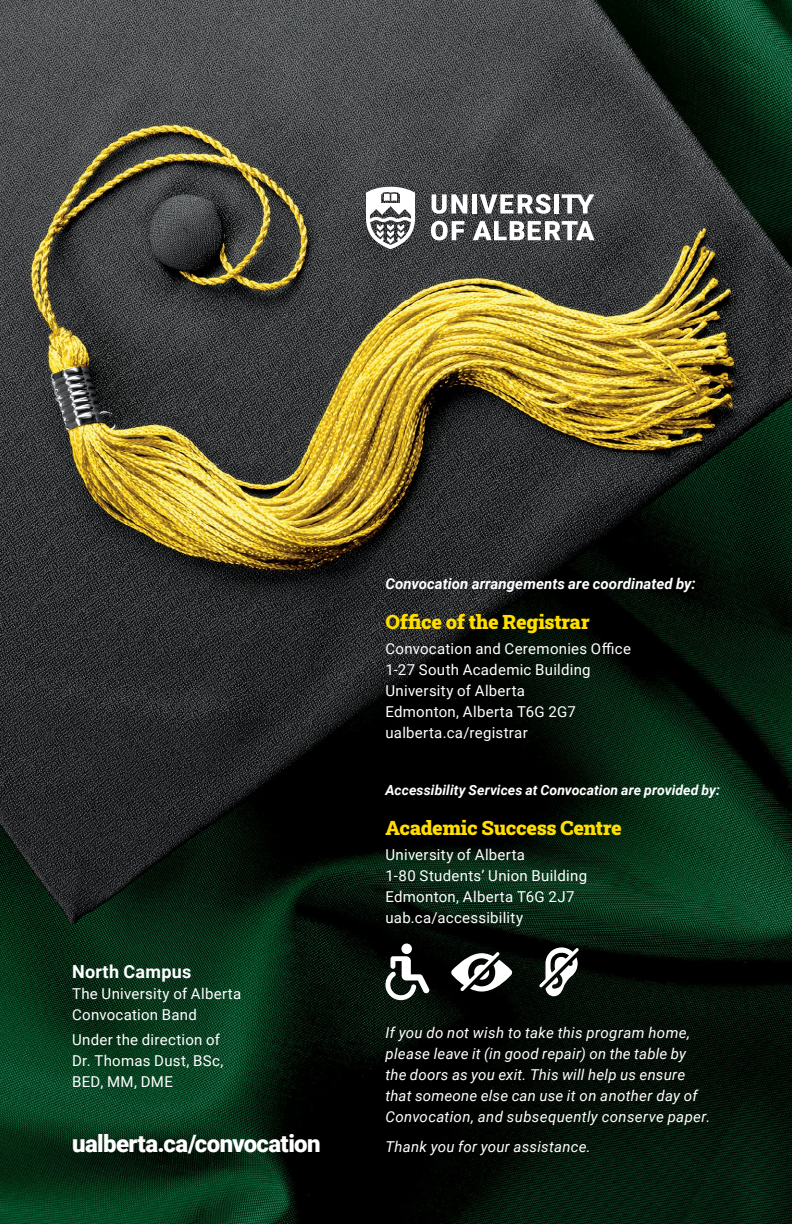
<style>
.page{position:relative;width:792px;height:1224px;background:#fff}
.page>*{position:absolute;margin:0;border:0;box-sizing:border-box;transform-origin:0 0}
.t1{font:900 24px "Roboto";letter-spacing:-.025em;color:#fff}
.t2{font:900 20px "Roboto Slab";letter-spacing:-.02em;color:#ffde00}
.t3{font:700 18px "Roboto";letter-spacing:.015em;color:#fff}
.t4{font:15px/21px "Roboto";letter-spacing:.02em;color:#fff}
.t5{font:italic 15px/21px "Roboto";letter-spacing:.02em;color:#fff}
.t6{font:italic 700 15px "Roboto";letter-spacing:.005em;color:#fff}
.t7{font:italic 700 14px "Roboto";letter-spacing:.005em;color:#fff}
</style>
<div class="page">
<img style="left:0;top:0;width:792px;height:1224px">
<svg style="left:432px;top:194px;width:35px;height:20px"></svg>
<div style="left:472px;top:194px;width:5px;height:20px;background:#fff"></div>
<svg style="left:480px;top:194px;width:71px;height:20px"></svg>
<div style="left:554px;top:194px;width:5px;height:20px;background:#fff"></div>
<svg style="left:562px;top:194px;width:32px;height:20px"></svg>
<svg style="left:431px;top:221px;width:33px;height:20px"></svg>
<svg style="left:473px;top:221px;width:121px;height:19px"></svg>
<svg style="left:366px;top:187px;width:49px;height:62px"></svg>
<div style="left:401px;top:944px;width:11px;height:10px;background:#fff;border-radius:50%"></div>
<svg style="left:385px;top:956px;width:45px;height:44px"></svg>
<svg style="left:451px;top:952px;width:61px;height:40px"></svg>
<svg style="left:539px;top:947px;width:40px;height:49px"></svg>
<p class="t3" style="left:72px;top:959px;width:121px">North Campus</p>
<p class="t4" style="left:72px;top:982px;width:171px">The University of Alberta<br>Convocation Band</p>
<p class="t4" style="left:72px;top:1028px;width:153px">Under the direction of<br>Dr. Thomas Dust, BSc,<br>BED, MM, DME</p>
<h1 class="t1" style="left:72px;top:1127px;width:250px">ualberta.ca/convocation</h1>
<p class="t6" style="left:385px;top:574px;width:312px">Convocation arrangements are coordinated by:</p>
<h2 class="t2" style="left:385px;top:608px;width:206px">Office of the Registrar</h2>
<p class="t4" style="left:385px;top:638px;width:247px">Convocation and Ceremonies Office<br>1‑27 South Academic Building<br>University of Alberta<br>Edmonton, Alberta T6G 2G7 ualberta.ca/registrar</p>
<p class="t7" style="left:385px;top:780px;width:336px">Accessibility Services at Convocation are provided by:</p>
<h2 class="t2" style="left:385px;top:814px;width:238px">Academic Success Centre</h2>
<p class="t4" style="left:385px;top:843px;width:203px">University of Alberta<br>1-80 Students’ Union Building<br>Edmonton, Alberta T6G 2J7 uab.ca/accessibility</p>
<p class="t5" style="left:385px;top:1022px;width:326px">If you do not wish to take this program home, please leave it (in good repair) on the table by the doors as you exit. This will help us ensure that someone else can use it on another day of Convocation, and subsequently conserve paper.</p>
<p class="t5" style="left:385px;top:1136px;width:207px">Thank you for your assistance.</p>
</div>
